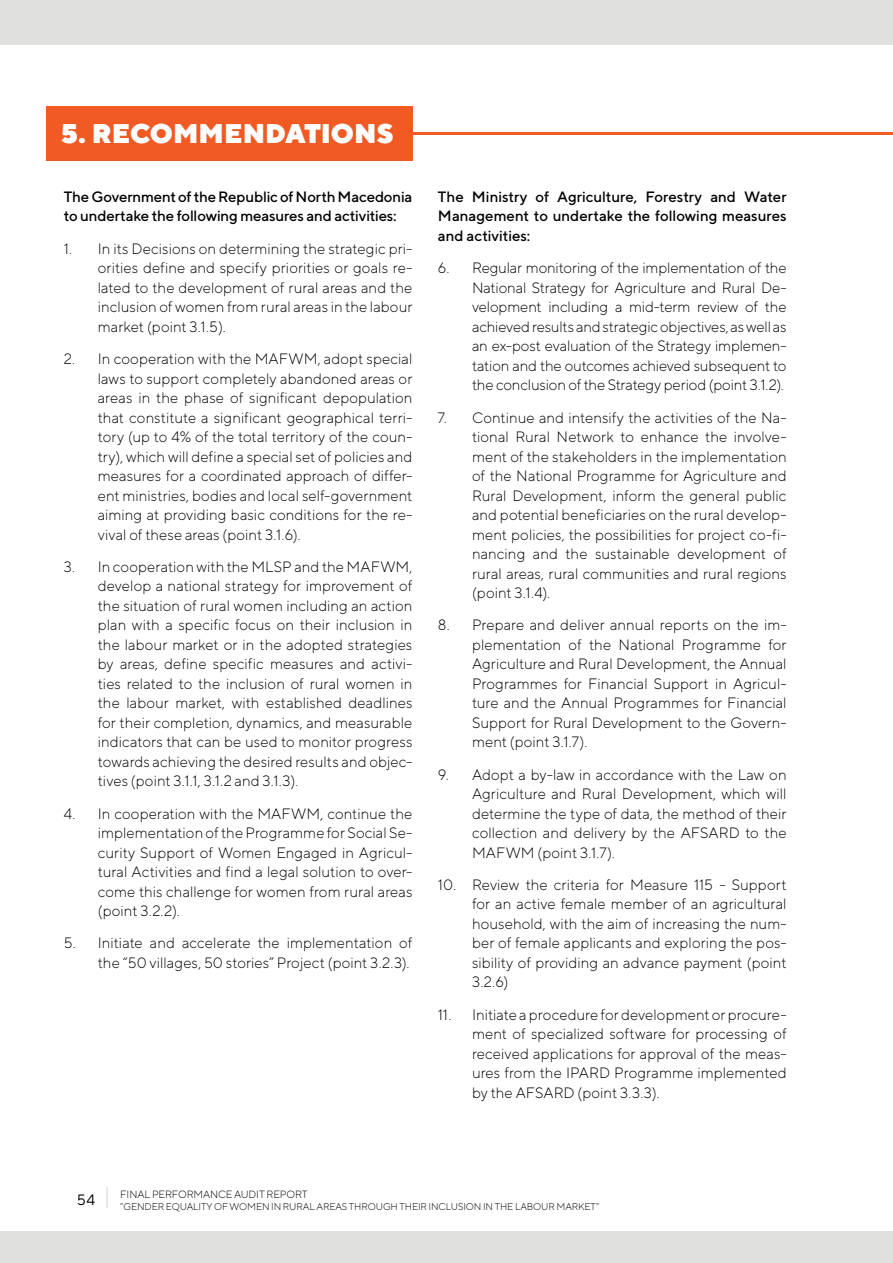
<style>
.page{position:relative;width:893px;height:1263px;background:#fff}
.page>*{position:absolute;margin:0;border:0;box-sizing:border-box;transform-origin:0 0}
.List_Paragraph{font:900 27px "TT Norms";color:#fff}
.t1{font:300 15px/19.5px "TT Norms";color:#000;text-align:justify}
.t2{font:500 15px/19.5px "TT Norms";letter-spacing:-.01em;color:#000}
.t3{font:15px "TT Norms";color:#000}
.t4{font:300 10.5px "TT Norms";letter-spacing:-.01em;color:#000}
.t5{font:300 9.75px "TT Norms";letter-spacing:-.01em;color:#000}
</style>
<div class="page">
<hr style="left:106px;top:1187px;width:2px;height:21px;background:#e0e0df">
<div style="left:0;top:1231px;width:893px;height:32px;background:#e0e0df"></div>
<div style="left:0;top:0;width:893px;height:45px;background:#e0e0df"></div>
<hr style="left:238px;top:132px;width:655px;height:3px;background:#f15a22">
<div style="left:46px;top:106px;width:366px;height:55px;background:#f15a22"></div>
<p class="List_Paragraph" style="left:61px;top:116px;width:334px">5. RECOMMENDATIONS</p>
<p class="t2" style="left:64px;top:187px;width:350px">The Government of the Republic of North Macedonia to undertake the following measures and activities:</p>
<p class="t1" style="left:98px;top:238px;width:316px;text-indent:-34px">1. In its Decisions on determining the strategic pri&shy;orities define and specify priorities or goals re&shy;lated to the development of rural areas and the inclusion of women from rural areas in the labour market (point 3.1.5).</p>
<p class="t1" style="left:98px;top:349px;width:316px;text-indent:-34px">2. In cooperation with the MAFWM, adopt special laws to support completely abandoned areas or areas in the phase of significant depopulation that constitute a significant geographical terri&shy;tory (up to 4% of the total territory of the coun&shy;try), which will define a special set of policies and measures for a coordinated approach of differ&shy;ent ministries, bodies and local self-government aiming at providing basic conditions for the re&shy;vival of these areas (point 3.1.6).</p>
<p class="t1" style="left:98px;top:556px;width:316px;text-indent:-34px">3. In cooperation with the MLSP and the MAFWM, develop a national strategy for improvement of the situation of rural women including an action plan with a specific focus on their inclusion in the labour market or in the adopted strategies by areas, define specific measures and activi&shy;ties related to the inclusion of rural women in the labour market, with established deadlines for their completion, dynamics, and measurable indicators that can be used to monitor progress towards achieving the desired results and objec&shy;tives (point 3.1.1, 3.1.2 and 3.1.3).</p>
<p class="t1" style="left:98px;top:803px;width:316px;text-indent:-34px">4. In cooperation with the MAFWM, continue the implementation of the Programme for Social Se&shy;curity Support of Women Engaged in Agricul&shy;tural Activities and find a legal solution to over&shy;come this challenge for women from rural areas (point 3.2.2).</p>
<p class="t1" style="left:64px;top:933px;width:350px;text-align:right">5. Initiate and accelerate the implementation of the “50 villages, 50 stories” Project (point 3.2.3).</p>
<p class="t2" style="left:438px;top:187px;width:350px;text-align:justify">The Ministry of Agriculture, Forestry and Water Management to undertake the following measures and activities:</p>
<p class="t1" style="left:472px;top:258px;width:316px;text-indent:-34px">6. Regular monitoring of the implementation of the National Strategy for Agriculture and Rural De&shy;velopment including a mid-term review of the achieved results and strategic objectives, as well as an ex-post evaluation of the Strategy implemen&shy;tation and the outcomes achieved subsequent to the conclusion of the Strategy period (point 3.1.2).</p>
<p class="t1" style="left:472px;top:407px;width:316px;text-indent:-34px">7. Continue and intensify the activities of the Na&shy;tional Rural Network to enhance the involve&shy;ment of the stakeholders in the implementation of the National Programme for Agriculture and Rural Development, inform the general public and potential beneficiaries on the rural develop&shy;ment policies, the possibilities for project co-fi&shy;nancing and the sustainable development of rural areas, rural communities and rural regions (point 3.1.4).</p>
<p class="t1" style="left:472px;top:615px;width:316px;text-indent:-34px">8. Prepare and deliver annual reports on the im&shy;plementation of the National Programme for Agriculture and Rural Development, the Annual Programmes for Financial Support in Agricul&shy;ture and the Annual Programmes for Financial Support for Rural Development to the Govern&shy;ment (point 3.1.7).</p>
<p class="t1" style="left:472px;top:764px;width:316px;text-indent:-34px">9. Adopt a by-law in accordance with the Law on Agriculture and Rural Development, which will determine the type of data, the method of their collection and delivery by the AFSARD to the MAFWM (point 3.1.7).</p>
<p class="t1" style="left:472px;top:874px;width:316px;text-indent:-34px">10. Review the criteria for Measure 115 - Support for an active female member of an agricultural household, with the aim of increasing the num&shy;ber of female applicants and exploring the pos&shy;sibility of providing an advance payment (point 3.2.6)</p>
<p class="t1" style="left:472px;top:1004px;width:316px;text-indent:-34px">11. Initiate a procedure for development or procure&shy;ment of specialized software for processing of received applications for approval of the meas&shy;ures from the IPARD Programme implemented by the AFSARD (point 3.3.3).</p>
<p class="t3" style="left:77px;top:1190px;width:20px">54</p>
<p class="t4" style="left:120px;top:1188px;width:189px">FINAL PERFORMANCE AUDIT REPORT</p>
<p class="t5" style="left:120px;top:1200px;width:481px">“GENDER EQUALITY OF WOMEN IN RURAL AREAS THROUGH THEIR INCLUSION IN THE LABOUR MARKET”</p>
</div>
